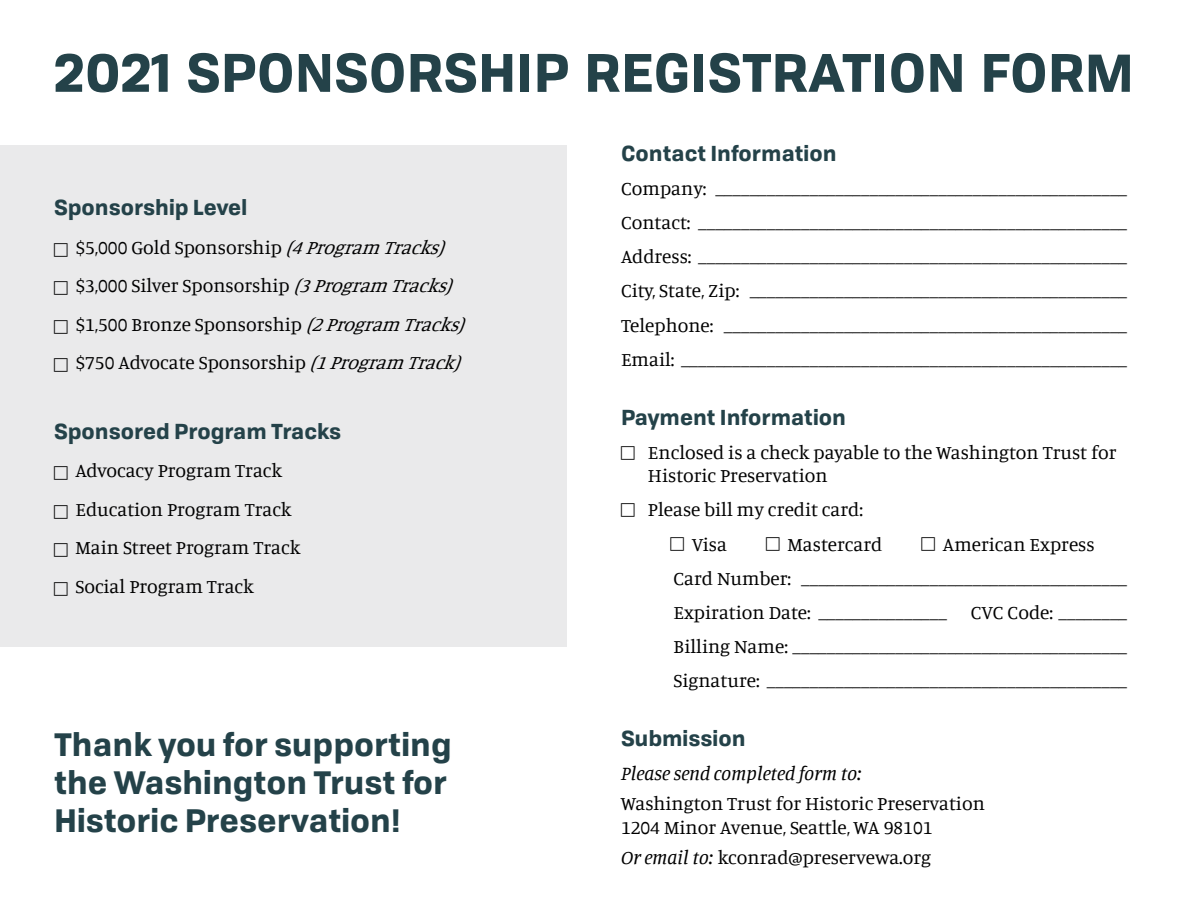
<style>
.page{position:relative;width:1188px;height:918px;background:#fff}
.page>*{position:absolute;margin:0;border:0;box-sizing:border-box;transform-origin:0 0}
.t1{font:700 52.5px "Tofino";color:#244249}
.t2{font:700 31.5px/37.8px "Tofino";color:#244249}
.t3{font:700 21px "Tofino";color:#244249}
.t4{font:19.5px/34.2px "Manuale";color:#000}
.t5{font:italic 19.5px "Manuale";color:#000}
.s1{font-style:italic}
</style>
<div class="page">
<div style="left:0;top:146px;width:567px;height:501px;background:#eaeaeb"></div>
<h1 class="t1" style="left:54px;top:29px;width:1081px">2021 SPONSORSHIP REGISTRATION FORM</h1>
<p class="t3" style="left:54px;top:190px;width:195px">Sponsorship Level</p>
<p class="t4" style="left:75px;top:227px;width:398px;line-height:38.5px">$5,000 Gold Sponsorship <span class="s1">(4Program Tracks) </span>$3,000 Silver Sponsorship <span class="s1">(3Program Tracks) </span>$1,500 Bronze Sponsorship <span class="s1">(2Program Tracks) </span>$750 Advocate Sponsorship <span class="s1">(1Program Track)</span></p>
<p class="t3" style="left:54px;top:414px;width:289px">Sponsored Program Tracks</p>
<p class="t4" style="left:75px;top:451px;width:227px;line-height:38.5px">Advocacy Program Track<br>Education Program Track<br>Main Street Program Track<br>Social Program Track</p>
<h2 class="t2" style="left:54px;top:723px;width:399px">Thank you for supporting the Washington Trust for<br>Historic Preservation!</h2>
<p class="t3" style="left:621px;top:136px;width:217px">Contact Information</p>
<p class="t4" style="left:621px;top:170px;width:508px;text-align:justify">Company: ________________________________________________ Contact: __________________________________________________ Address: __________________________________________________ City, State, Zip: ____________________________________________ Telephone: _______________________________________________ Email: ____________________________________________________</p>
<p class="t3" style="left:621px;top:400px;width:227px">Payment Information</p>
<p class="t4" style="left:648px;top:440px;width:470px;line-height:23.4px">Enclosed is a check payable to the Washington Trust for<br>Historic Preservation</p>
<p class="t4" style="left:692px;top:492px;width:173px;text-indent:-44px">Please bill my credit card:<br>Visa</p>
<p class="t4" style="left:787px;top:526px;width:96px">Mastercard</p>
<p class="t4" style="left:673px;top:526px;width:455px;text-indent:269px">American Express Card Number: ______________________________________ Expiration Date: _______________ CVC Code: ________ Billing Name: _______________________________________ Signature: __________________________________________</p>
<p class="t3" style="left:621px;top:721px;width:126px">Submission</p>
<p class="t5" style="left:621px;top:761px;width:243px">Please send completed form to:</p>
<p class="t4" style="left:621px;top:791px;width:365px;line-height:23.4px">Washington Trust for Historic Preservation<br>1204 Minor Avenue, Seattle, WA 98101</p>
<p class="t4" style="left:621px;top:840px;width:312px"><span class="s1">Or email to:</span> kconrad@preservewa.org</p>
</div>
